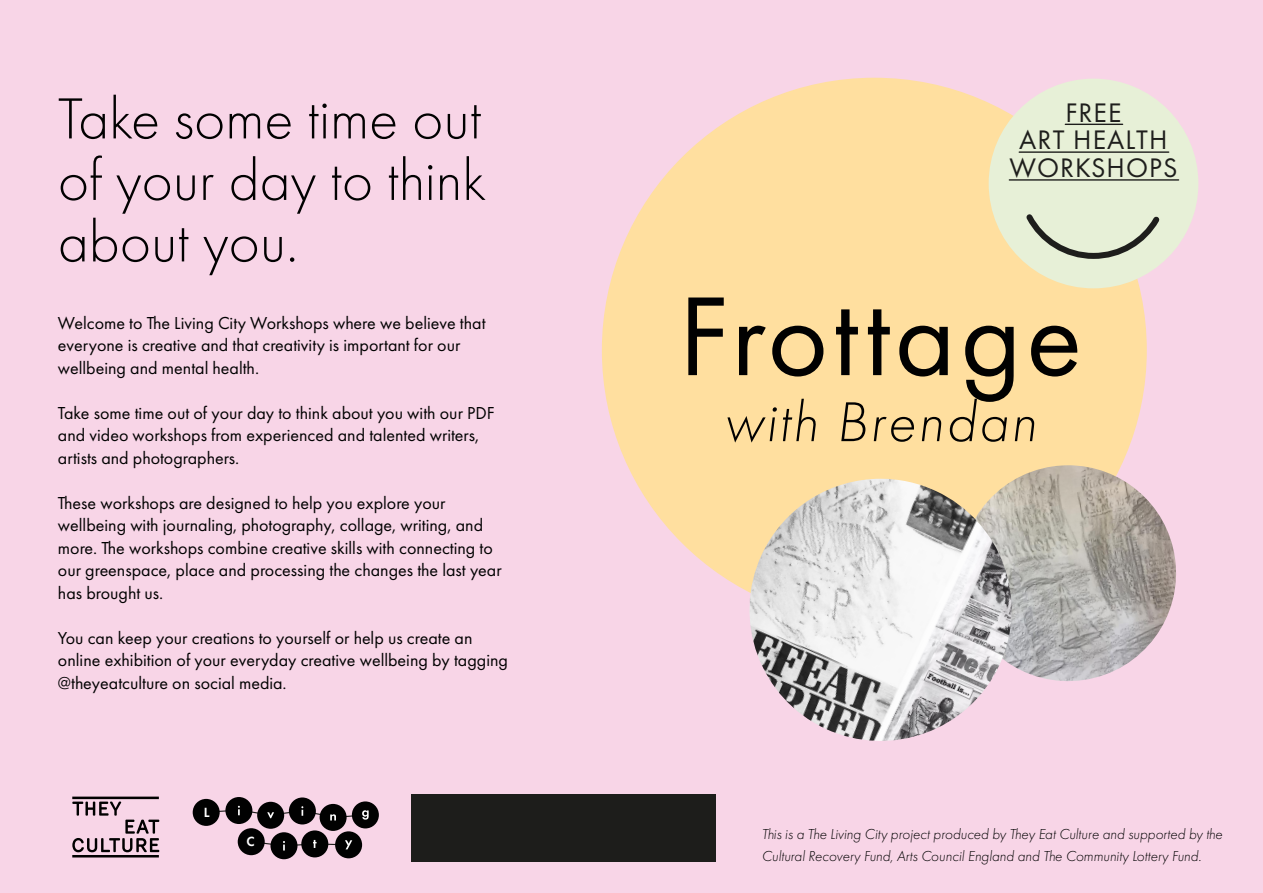
<style>
.page{position:relative;width:1263px;height:893px;background:#f8d5e7}
.page>*{position:absolute;margin:0;border:0;box-sizing:border-box;transform-origin:0 0}
.t1{font:116.4px "Futura PT";letter-spacing:.04em;color:#010101}
.t2{font:300 60px/61.5px "Futura PT";color:#010101;text-align:justify}
.t3{font:italic 300 58.2px "Futura PT";letter-spacing:.04em;color:#010101}
.t4{font:27.75px/27.8px "Futura PT";letter-spacing:.04em;color:#1e1e1c;text-align:center}
.t5{font:18px/22.5px "Futura PT";color:#010101}
.t6{font:italic 300 15px/22.5px "Futura PT";color:#010101}
.t7{font:600 13.8px "Futura PT";color:#fff}
</style>
<div class="page">
<div style="left:602px;top:78px;width:545px;height:545px;background:#ffdf9f;border-radius:50%"></div>
<div style="left:193px;top:799px;width:27px;height:27px;background:#010101;border-radius:50%"></div>
<div style="left:225px;top:797px;width:27px;height:27px;background:#010101;border-radius:50%"></div>
<div style="left:289px;top:797px;width:27px;height:27px;background:#010101;border-radius:50%"></div>
<div style="left:320px;top:804px;width:27px;height:27px;background:#010101;border-radius:50%"></div>
<div style="left:352px;top:801px;width:27px;height:27px;background:#010101;border-radius:50%"></div>
<div style="left:257px;top:802px;width:27px;height:27px;background:#010101;border-radius:50%"></div>
<svg style="left:217px;top:806px;width:152px;height:14px"></svg>
<div style="left:238px;top:828px;width:27px;height:27px;background:#010101;border-radius:50%"></div>
<div style="left:270px;top:832px;width:27px;height:27px;background:#010101;border-radius:50%"></div>
<div style="left:301px;top:830px;width:27px;height:27px;background:#010101;border-radius:50%"></div>
<div style="left:335px;top:831px;width:27px;height:27px;background:#010101;border-radius:50%"></div>
<svg style="left:262px;top:840px;width:90px;height:10px"></svg>
<svg style="left:72px;top:802px;width:87px;height:50px"></svg>
<hr style="left:72px;top:797px;width:87px;height:2px;background:#010101">
<hr style="left:72px;top:855px;width:87px;height:2px;background:#010101">
<div style="left:989px;top:79px;width:209px;height:209px;background:#e7f0d7;border-radius:50%"></div>
<svg style="left:1021px;top:214px;width:143px;height:48px"></svg>
<hr style="left:1065px;top:124px;width:57px;height:1px;background:#1e1e1c">
<hr style="left:1019px;top:151px;width:150px;height:2px;background:#1e1e1c">
<hr style="left:1009px;top:179px;width:169px;height:2px;background:#1e1e1c">
<div style="left:412px;top:795px;width:304px;height:66px;background:#1d1d1b"></div>
<img style="left:1016px;top:465px;width:160px;height:216px">
<img style="left:731px;top:479px;width:299px;height:262px">
<h2 class="t2" style="left:58px;top:88px;width:430px">Take some time out of your day to think about you.</h2>
<p class="t5" style="left:58px;top:312px;width:429px">Welcome to The Living City Workshops where we believe that everyone is creative and that creativity is important for our wellbeing and mental health.</p>
<p class="t5" style="left:58px;top:402px;width:438px">Take some time out of your day to think about you with our PDF and video workshops from experienced and talented writers, artists and photographers.</p>
<p class="t5" style="left:58px;top:492px;width:445px">These workshops are designed to help you explore your wellbeing with journaling, photography, collage, writing, and more. The workshops combine creative skills with connecting to our greenspace, place and processing the changes the last year has brought us.</p>
<p class="t5" style="left:58px;top:627px;width:452px">You can keep your creations to yourself or help us create an online exhibition of your everyday creative wellbeing by tagging @theyeatculture on social media.</p>
<p class="t7" style="left:204px;top:804px;width:7px">L</p>
<p class="t7" style="left:246px;top:833px;width:10px">C</p>
<h3 class="t4" style="left:1009px;top:98px;width:170px">FREE<br>ART HEALTH<br>WORKSHOPS</h3>
<h1 class="t1" style="left:678px;top:267px;width:405px">Frottage</h1>
<h3 class="t3" style="left:724px;top:389px;width:314px">with Brendan</h3>
<p class="t6" style="left:762px;top:823px;width:462px">This is a The Living City project produced by They Eat Culture and supported by the<br>Cultural Recovery Fund, Arts Council England and The Community Lottery Fund.</p>
</div>
